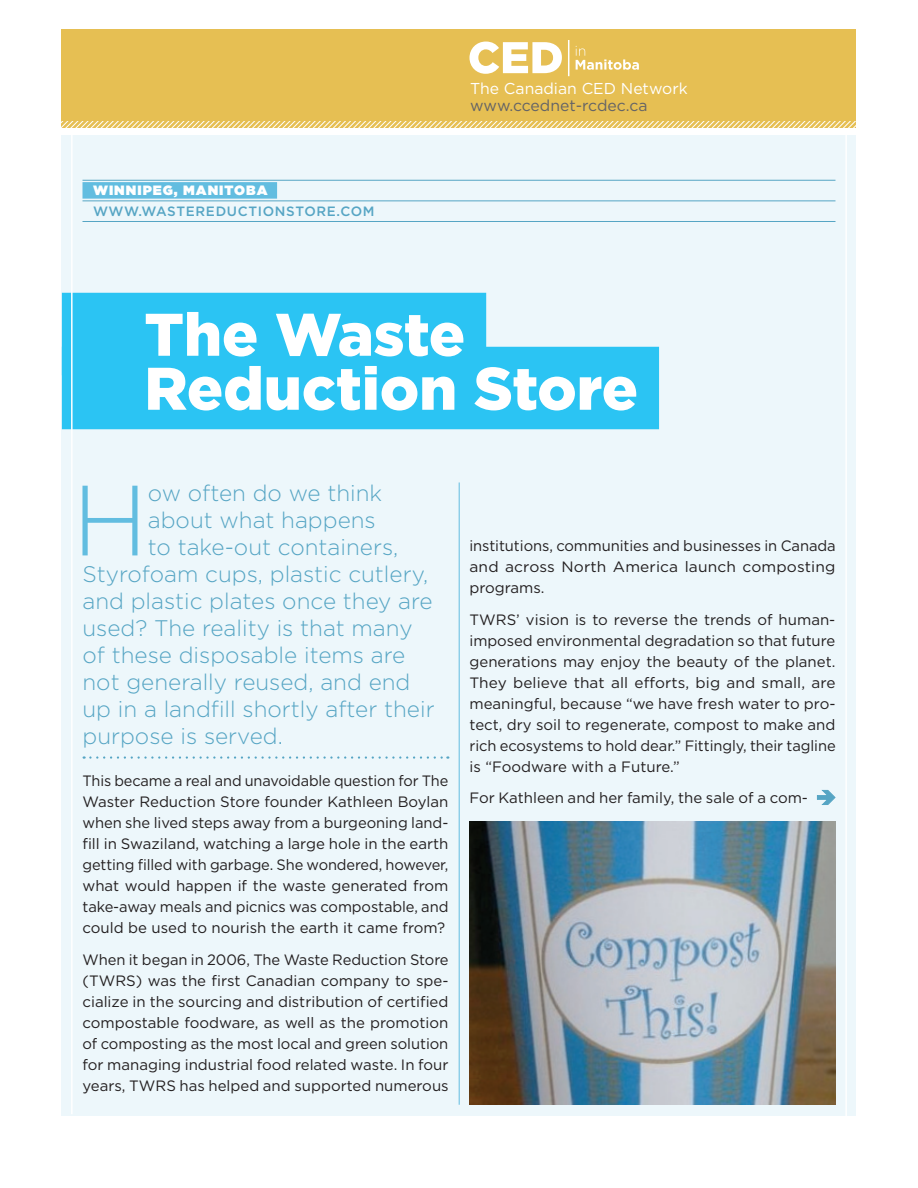
<style>
.page{position:relative;width:918px;height:1188px;background:#fff}
.page>*{position:absolute;margin:0;border:0;box-sizing:border-box;transform-origin:0 0}
.Opening_paragraph{font:300 99.6px "Gotham HTF";color:#62bde0}
.Organization_name{font:900 60px "Gotham HTF";color:#fff}
.Opening_paragraph-2{font:300 22.5px "Gotham HTF";color:#56a5c4}
.t1{font:15.75px "Gotham HTF";color:#fff}
.t2{font:15.75px "Gotham HTF";color:#636366}
.Body_text{font:15px/21px "Gotham HTF";color:#231f20;text-align:justify}
.Contact_Info{font:500 13.5px "Gotham HTF";letter-spacing:.05em;color:#56a5c4}
.Location{font:900 13.5px "Gotham HTF";letter-spacing:.075em;color:#fff}
</style>
<div class="page">
<div style="left:62px;top:135px;width:794px;height:981px;background:#edf7fb"></div>
<svg style="left:84px;top:756px;width:364px;height:3px"></svg>
<div style="left:82px;top:182px;width:195px;height:17px;background:#62bde0"></div>
<hr style="left:82px;top:180px;width:754px;height:1px;background:#56a5c4">
<hr style="left:82px;top:200px;width:754px;height:1px;background:#56a5c4">
<hr style="left:82px;top:221px;width:754px;height:1px;background:#56a5c4">
<svg style="left:817px;top:790px;width:19px;height:15px"></svg>
<hr style="left:459px;top:482px;width:1px;height:623px;background:#62bde0">
<div style="left:62px;top:293px;width:424px;height:82px;background:#2bc4f3"></div>
<div style="left:62px;top:347px;width:597px;height:82px;background:#2bc4f3"></div>
<hr style="left:845px;top:30px;width:2px;height:1086px;background:#fff">
<hr style="left:71px;top:30px;width:2px;height:1084px;background:#fff">
<div style="left:62px;top:29px;width:794px;height:99px;background:#e6bf53"></div>
<svg style="left:62px;top:121px;width:794px;height:7px"></svg>
<svg style="left:470px;top:42px;width:92px;height:32px"></svg>
<hr style="left:568px;top:40px;width:1px;height:36px;background:#fff">
<svg style="left:576px;top:46px;width:63px;height:24px"></svg>
<img style="left:470px;top:822px;width:366px;height:283px">
<p class="Location" style="left:93px;top:182px;width:176px">WINNIPEG, MANITOBA</p>
<p class="Contact_Info" style="left:93px;top:203px;width:283px">WWW.WASTEREDUCTIONSTORE.COM</p>
<p class="t1" style="left:470px;top:80px;width:219px">The Canadian CED Network</p>
<p class="t2" style="left:470px;top:96px;width:179px">www.ccednet-rcdec.ca</p>
<p class="Organization_name" style="left:144px;top:300px;width:322px">The Waste</p>
<p class="Organization_name" style="left:144px;top:354px;width:495px">Reduction Store</p>
<p class="Opening_paragraph" style="left:72px;top:466px;width:77px">H</p>
<p class="Opening_paragraph-2" style="left:148px;top:481px;width:236px">ow often do we think</p>
<p class="Opening_paragraph-2" style="left:148px;top:508px;width:229px">about what happens</p>
<p class="Opening_paragraph-2" style="left:148px;top:535px;width:252px">to take-out containers,</p>
<p class="Opening_paragraph-2" style="left:82px;top:562px;width:347px">Styrofoam cups, plastic cutlery,</p>
<p class="Opening_paragraph-2" style="left:82px;top:589px;width:352px">and plastic plates once they are</p>
<p class="Opening_paragraph-2" style="left:82px;top:616px;width:332px">used? The reality is that many</p>
<p class="Opening_paragraph-2" style="left:82px;top:643px;width:324px">of these disposable items are</p>
<p class="Opening_paragraph-2" style="left:82px;top:670px;width:329px">not generally reused, and end</p>
<p class="Opening_paragraph-2" style="left:82px;top:697px;width:354px">up in a landfill shortly after their</p>
<p class="Opening_paragraph-2" style="left:82px;top:724px;width:202px">purpose is served.</p>
<p class="Body_text" style="left:82px;top:770px;width:368px">This became a real and unavoidable question for The Waster Reduction Store founder Kathleen Boylan when she lived steps away from a burgeoning land&shy;fill in Swaziland, watching a large hole in the earth getting filled with garbage. She wondered, however, what would happen if the waste generated from take-away meals and picnics was compostable, and could be used to nourish the earth it came from?</p>
<p class="Body_text" style="left:82px;top:949px;width:368px">When it began in 2006, The Waste Reduction Store (TWRS) was the first Canadian company to spe&shy;cialize in the sourcing and distribution of certified compostable foodware, as well as the promotion of composting as the most local and green solution for managing industrial food related waste. In four years, TWRS has helped and supported numerous</p>
<p class="Body_text" style="left:470px;top:535px;width:368px">institutions, communities and businesses in Canada and across North America launch composting programs.</p>
<p class="Body_text" style="left:470px;top:609px;width:368px">TWRS’ vision is to reverse the trends of human&shy;imposed environmental degradation so that future generations may enjoy the beauty of the planet.<br>They believe that all efforts, big and small, are meaningful, because “we have fresh water to pro&shy;tect, dry soil to regenerate, compost to make and rich ecosystems to hold dear.” Fittingly, their tagline is “Foodware with a Future.”</p>
<p class="Body_text" style="left:470px;top:787px;width:340px">For Kathleen and her family, the sale of a com-</p>
</div>
